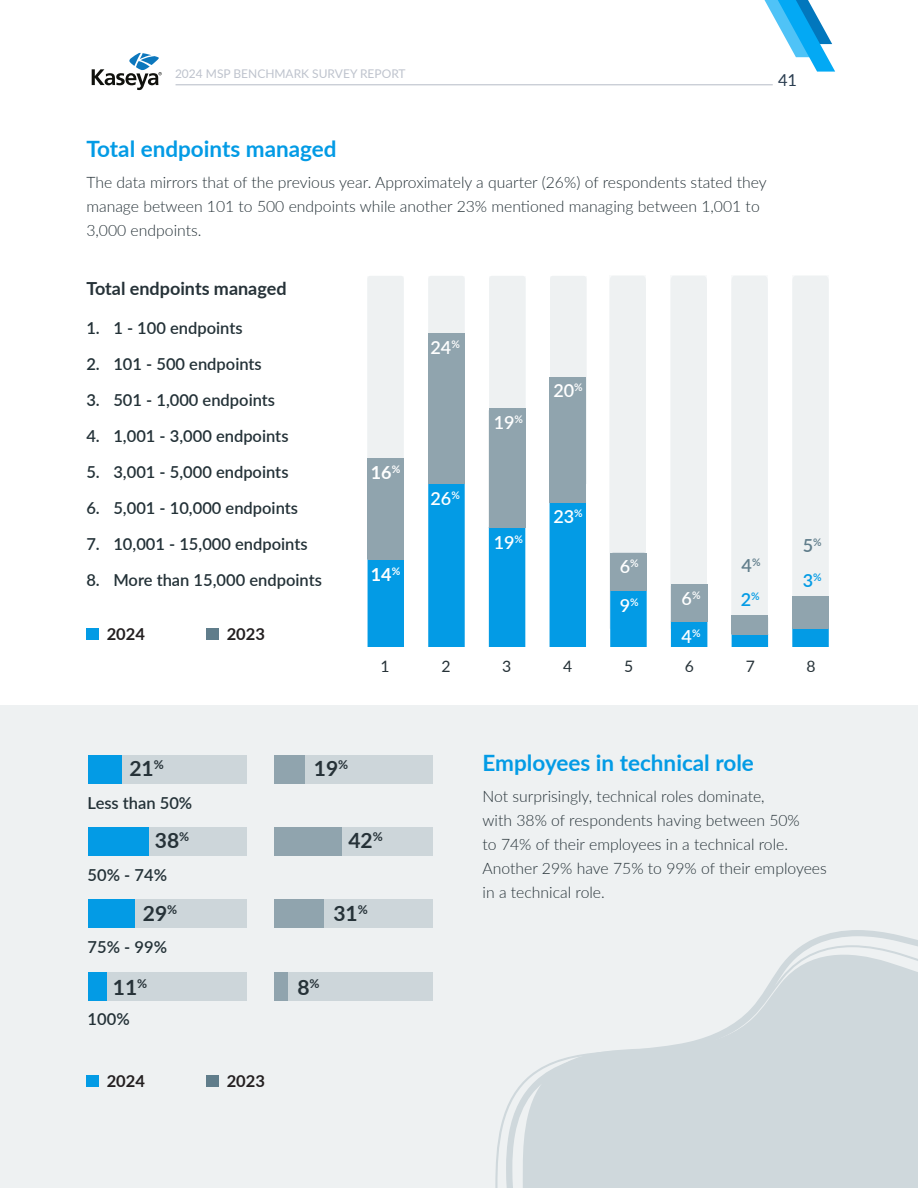
<style>
.page{position:relative;width:918px;height:1188px;background:#fff}
.page>*{position:absolute;margin:0;border:0;box-sizing:border-box;transform-origin:0 0}
.t1{font:700 22.5px "Lato";color:#039be5}
.t2{font:700 21px "Lato";color:#263238}
.t3{font:600 18px "Lato";color:#fff}
.t4{font:700 18px "Lato";color:#263238}
.t5{font:700 18px "Lato";color:#fff}
.t6{font:600 18px "Lato";color:#039be5}
.t7{font:600 18px "Lato";color:#607d8b}
.t8{font:600 16.5px "Lato";color:#233137}
.t9{font:700 16.5px "Lato";color:#231f20}
.t10{font:16.5px "Lato";color:#2a3d50}
.t11{font:300 15.75px/24px "Lato";color:#263238}
.t12{font:15.75px "Lato";color:#263238}
.t13{font:12px "Lato";color:#bec3cd}
</style>
<div class="page">
<svg style="left:765px;top:0;width:70px;height:72px"></svg>
<hr style="left:176px;top:84px;width:597px;height:1px;background:#bec3cd">
<svg style="left:92px;top:53px;width:70px;height:37px"></svg>
<div style="left:0;top:705px;width:918px;height:483px;background:#eef1f2"></div>
<svg style="left:367px;top:276px;width:37px;height:371px;background:#9dc8dc"></svg>
<svg style="left:428px;top:276px;width:37px;height:371px;background:#62acd0"></svg>
<svg style="left:489px;top:276px;width:37px;height:371px;background:#85bdd8"></svg>
<svg style="left:550px;top:276px;width:36px;height:371px;background:#72b5d5"></svg>
<svg style="left:610px;top:276px;width:37px;height:371px;background:#c1dce9"></svg>
<svg style="left:671px;top:276px;width:36px;height:371px;background:#d4e3ea"></svg>
<svg style="left:731px;top:276px;width:37px;height:371px;background:#e1eaee"></svg>
<svg style="left:792px;top:276px;width:37px;height:371px;background:#dae6eb"></svg>
<div style="left:89px;top:755px;width:158px;height:29px;background:#cdd6da"></div>
<div style="left:89px;top:755px;width:33px;height:29px;background:#039be5"></div>
<div style="left:275px;top:755px;width:158px;height:29px;background:#cdd6da"></div>
<div style="left:275px;top:755px;width:30px;height:29px;background:#90a4ae"></div>
<div style="left:89px;top:827px;width:158px;height:29px;background:#cdd6da"></div>
<div style="left:89px;top:827px;width:60px;height:29px;background:#039be5"></div>
<div style="left:275px;top:827px;width:158px;height:29px;background:#cdd6da"></div>
<div style="left:275px;top:827px;width:66px;height:29px;background:#90a4ae"></div>
<div style="left:89px;top:900px;width:158px;height:28px;background:#cdd6da"></div>
<div style="left:89px;top:900px;width:46px;height:28px;background:#039be5"></div>
<div style="left:275px;top:900px;width:158px;height:28px;background:#cdd6da"></div>
<div style="left:275px;top:900px;width:49px;height:28px;background:#90a4ae"></div>
<div style="left:89px;top:972px;width:158px;height:28px;background:#cdd6da"></div>
<div style="left:89px;top:972px;width:17px;height:28px;background:#039be5"></div>
<div style="left:275px;top:972px;width:158px;height:28px;background:#cdd6da"></div>
<div style="left:275px;top:972px;width:12px;height:28px;background:#90a4ae"></div>
<div style="left:86px;top:628px;width:13px;height:12px;background:#039be5"></div>
<div style="left:86px;top:1075px;width:13px;height:12px;background:#039be5"></div>
<div style="left:206px;top:628px;width:13px;height:12px;background:#607d8b"></div>
<div style="left:206px;top:1075px;width:13px;height:12px;background:#607d8b"></div>
<svg style="left:796px;top:930px;width:122px;height:20px"></svg>
<svg style="left:495px;top:950px;width:423px;height:238px;fill:#cfd8dc"></svg>
<p class="t13" style="left:175px;top:65px;width:232px">2024 MSP BENCHMARK SURVEY REPORT</p>
<p class="t10" style="left:778px;top:68px;width:21px">41</p>
<p class="t1" style="left:86px;top:133px;width:252px">Total endpoints managed</p>
<p class="t11" style="left:86px;top:170px;width:682px">The data mirrors that of the previous year. Approximately a quarter (26%) of respondents stated they manage between 101 to 500 endpoints while another 23% mentioned managing between 1,001 to<br>3,000 endpoints.</p>
<p class="t4" style="left:86px;top:275px;width:202px">Total endpoints managed</p>
<p class="t8" style="left:86px;top:316px;width:158px">1. 1 - 100 endpoints</p>
<p class="t8" style="left:86px;top:352px;width:177px">2. 101 - 500 endpoints</p>
<p class="t8" style="left:86px;top:388px;width:190px">3. 501 - 1,000 endpoints</p>
<p class="t8" style="left:86px;top:424px;width:204px">4. 1,001 - 3,000 endpoints</p>
<p class="t8" style="left:86px;top:460px;width:204px">5. 3,001 - 5,000 endpoints</p>
<p class="t8" style="left:86px;top:496px;width:213px">6. 5,001 - 10,000 endpoints</p>
<p class="t8" style="left:86px;top:532px;width:223px">7. 10,001 - 15,000 endpoints</p>
<p class="t8" style="left:86px;top:568px;width:237px">8. More than 15,000 endpoints</p>
<p class="t9" style="left:107px;top:622px;width:40px">2024</p>
<p class="t9" style="left:227px;top:622px;width:40px">2023</p>
<p class="t3" style="left:431px;top:334px;width:31px">24<sup>%</sup></p>
<p class="t5" style="left:371px;top:459px;width:31px">16<sup>%</sup></p>
<p class="t5" style="left:371px;top:561px;width:31px">14<sup>%</sup></p>
<p class="t3" style="left:431px;top:485px;width:31px">26<sup>%</sup></p>
<p class="t3" style="left:494px;top:409px;width:31px">19<sup>%</sup></p>
<p class="t3" style="left:553px;top:377px;width:31px">20<sup>%</sup></p>
<p class="t3" style="left:494px;top:529px;width:31px">19<sup>%</sup></p>
<p class="t3" style="left:553px;top:503px;width:31px">23<sup>%</sup></p>
<p class="t3" style="left:620px;top:553px;width:20px">6<sup>%</sup></p>
<p class="t3" style="left:620px;top:592px;width:20px">9<sup>%</sup></p>
<p class="t3" style="left:682px;top:585px;width:20px">6<sup>%</sup></p>
<p class="t3" style="left:682px;top:623px;width:20px">4<sup>%</sup></p>
<p class="t7" style="left:742px;top:552px;width:20px">4<sup>%</sup></p>
<p class="t6" style="left:741px;top:587px;width:20px">2<sup>%</sup></p>
<p class="t7" style="left:803px;top:533px;width:20px">5<sup>%</sup></p>
<p class="t6" style="left:803px;top:567px;width:20px">3<sup>%</sup></p>
<p class="t2" style="left:129px;top:753px;width:36px">21<sup>%</sup></p>
<p class="t8" style="left:88px;top:791px;width:106px">Less than 50%</p>
<p class="t2" style="left:155px;top:825px;width:36px">38<sup>%</sup></p>
<p class="t8" style="left:88px;top:863px;width:81px">50% - 74%</p>
<p class="t2" style="left:143px;top:898px;width:36px">29<sup>%</sup></p>
<p class="t8" style="left:88px;top:935px;width:81px">75% - 99%</p>
<p class="t2" style="left:113px;top:972px;width:36px">11<sup>%</sup></p>
<p class="t8" style="left:88px;top:1007px;width:44px">100%</p>
<p class="t9" style="left:107px;top:1069px;width:40px">2024</p>
<p class="t9" style="left:227px;top:1069px;width:40px">2023</p>
<p class="t12" style="left:381px;top:655px;width:11px">1</p>
<p class="t12" style="left:441px;top:655px;width:11px">2</p>
<p class="t12" style="left:502px;top:655px;width:11px">3</p>
<p class="t12" style="left:563px;top:655px;width:11px">4</p>
<p class="t12" style="left:624px;top:655px;width:11px">5</p>
<p class="t12" style="left:685px;top:655px;width:11px">6</p>
<p class="t12" style="left:746px;top:655px;width:11px">7</p>
<p class="t12" style="left:807px;top:655px;width:11px">8</p>
<p class="t2" style="left:314px;top:753px;width:36px">19<sup>%</sup></p>
<p class="t2" style="left:348px;top:825px;width:36px">42<sup>%</sup></p>
<p class="t2" style="left:333px;top:898px;width:36px">31<sup>%</sup></p>
<p class="t2" style="left:297px;top:972px;width:24px">8<sup>%</sup></p>
<p class="t1" style="left:483px;top:746px;width:273px">Employees in technical role</p>
<p class="t11" style="left:483px;top:783px;width:284px">Not surprisingly, technical roles dominate,</p>
<p class="t11" style="left:483px;top:807px;width:319px">with 38% of respondents having between 50%</p>
<p class="t11" style="left:483px;top:831px;width:307px">to 74% of their employees in a technical role.</p>
<p class="t11" style="left:483px;top:855px;width:346px">Another 29% have 75% to 99% of their employees in a technical role.</p>
</div>
